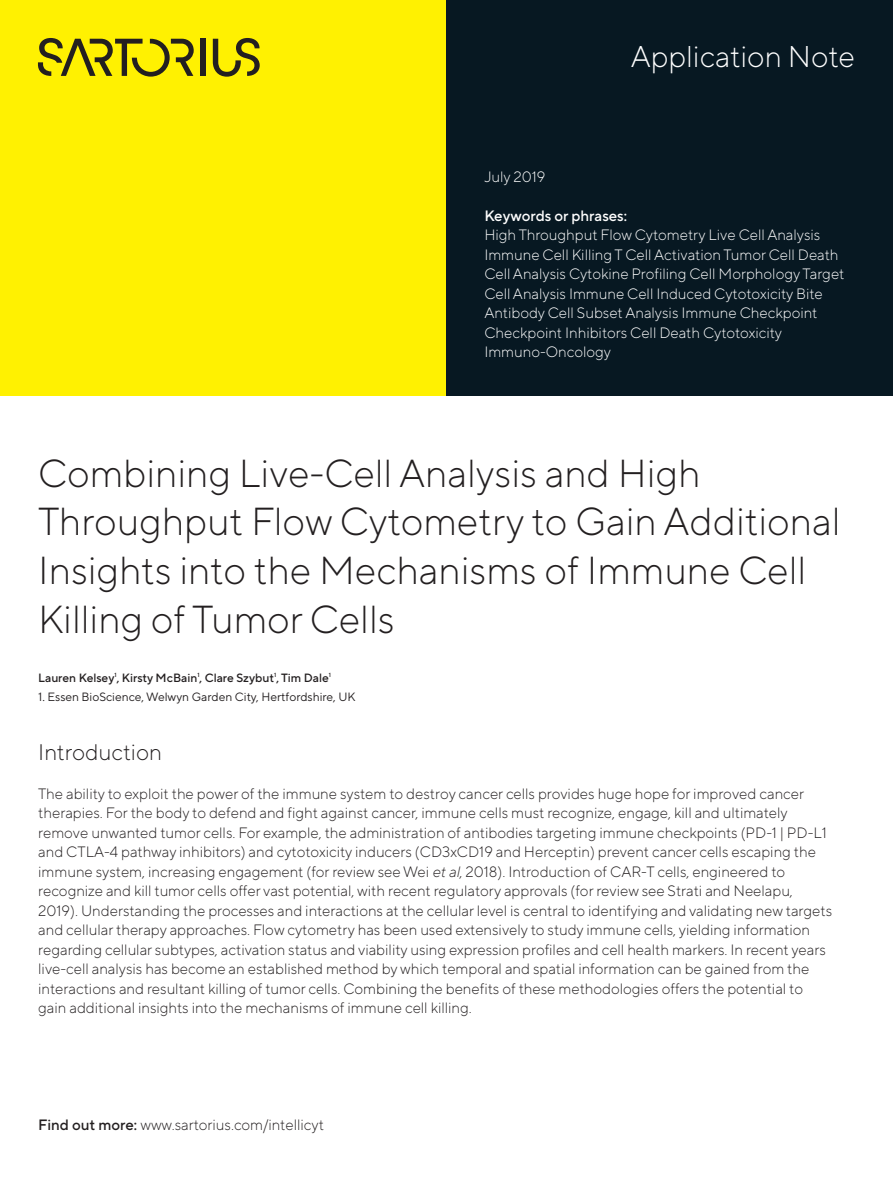
<style>
.page{position:relative;width:893px;height:1191px;background:#fff}
.page>*{position:absolute;margin:0;border:0;box-sizing:border-box;transform-origin:0 0}
.Head_02_black{font:300 39px/48.8px "TT Norms Pro";color:#231f20}
.t1{font:300 30px "TT Norms Pro";color:#fff}
.Head_04_black{font:300 22.5px "TT Norms Pro";color:#231f20}
.Body_Light_black{font:300 15px/19.5px "TT Norms Pro";color:#231f20}
.Body_Light_white{font:300 15px/19.5px "TT Norms Pro";color:#fff}
.Head_05_black{font:300 15px "TT Norms Pro";color:#231f20}
.Head_05_white{font:500 15px "TT Norms Pro";color:#fff}
.Caption_8pt{font:12px "TT Norms Pro";color:#231f20}
.Caption_8pt_Medium{font:500 12px "TT Norms Pro";color:#231f20}
.s1{font-style:italic}
.s2{font-weight:500}
</style>
<div class="page">
<div style="left:0;top:0;width:446px;height:395px;background:#fff101"></div>
<div style="left:446px;top:0;width:447px;height:395px;background:#071822"></div>
<div style="left:200px;top:39px;width:5px;height:37px;background:#231f20"></div>
<svg style="left:213px;top:38px;width:47px;height:39px"></svg>
<svg style="left:38px;top:38px;width:156px;height:39px"></svg>
<h2 class="t1" style="left:631px;top:35px;width:226px">Application Note</h2>
<p class="Body_Light_white" style="left:484px;top:166px;width:63px">July 2019</p>
<p class="Head_05_white" style="left:484px;top:204px;width:144px">Keywords or phrases:</p>
<p class="Body_Light_white" style="left:484px;top:224px;width:362px">High Throughput Flow Cytometry Live Cell Analysis Immune Cell Killing T Cell Activation Tumor Cell Death Cell Analysis Cytokine Profiling Cell Morphology Target Cell Analysis Immune Cell Induced Cytotoxicity Bite Antibody Cell Subset Analysis Immune Checkpoint Checkpoint Inhibitors Cell Death Cytotoxicity Immuno-Oncology</p>
<p class="Head_02_black" style="left:38px;top:445px;width:804px">Combining Live-Cell Analysis and High Throughput Flow Cytometry to Gain Additional Insights into the Mechanisms of Immune Cell Killing of Tumor Cells</p>
<p class="Caption_8pt_Medium" style="left:38px;top:668px;width:294px">Lauren Kelsey<sup>1</sup>, Kirsty McBain<sup>1</sup>, Clare Szybut<sup>1</sup>, Tim Dale<sup>1</sup></p>
<p class="Caption_8pt" style="left:38px;top:688px;width:319px">1. Essen BioScience, Welwyn Garden City, Hertfordshire, UK</p>
<p class="Head_04_black" style="left:38px;top:735px;width:125px">Introduction</p>
<p class="Body_Light_black" style="left:38px;top:782px;width:795px">The ability to exploit the power of the immune system to destroy cancer cells provides huge hope for improved cancer therapies. For the body to defend and fight against cancer, immune cells must recognize, engage, kill and ultimately remove unwanted tumor cells. For example, the administration of antibodies targeting immune checkpoints (PD-1 | PD-L1 and CTLA-4 pathway inhibitors) and cytotoxicity inducers (CD3xCD19 and Herceptin) prevent cancer cells escaping the immune system, increasing engagement (for review see Wei <span class="s1">et al</span>, 2018). Introduction of CAR-T cells, engineered to recognize and kill tumor cells offer vast potential, with recent regulatory approvals (for review see Strati and Neelapu, 2019). Understanding the processes and interactions at the cellular level is central to identifying and validating new targets and cellular therapy approaches. Flow cytometry has been used extensively to study immune cells, yielding information regarding cellular subtypes, activation status and viability using expression profiles and cell health markers. In recent years live-cell analysis has become an established method by which temporal and spatial information can be gained from the interactions and resultant killing of tumor cells. Combining the benefits of these methodologies offers the potential to gain additional insights into the mechanisms of immune cell killing.</p>
<p class="Head_05_black" style="left:38px;top:1114px;width:287px"><span class="s2">Find out more:</span> www.sartorius.com/intellicyt</p>
</div>
